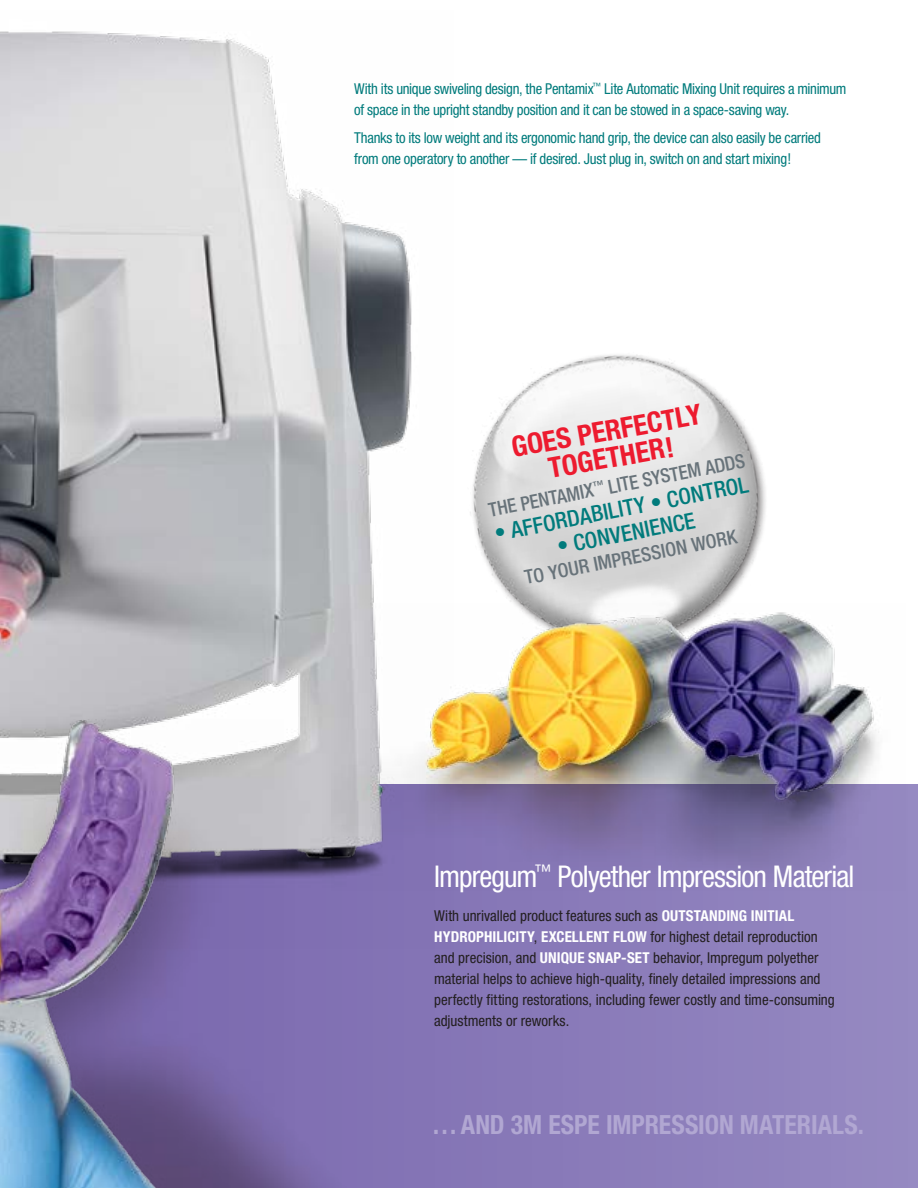
<style>
.page{position:relative;width:918px;height:1188px;background:#fff}
.page>*{position:absolute;margin:0;border:0;box-sizing:border-box;transform-origin:0 0}
.t1{font:condensed 30px "Helvetica Neue";letter-spacing:-.03em;color:#fff}
.t2{font:700 condensed 28.35px "Helvetica Neue";color:#ed1b2f}
.t3{font:700 condensed 26.55px "Helvetica Neue";color:#b1a7d2}
.t4{font:500 condensed 22.5px "Helvetica Neue";color:#017b7c}
.t5{font:500 condensed 19.5px "Helvetica Neue";color:#68737a}
.t6{font:condensed 15px/21px "Helvetica Neue";color:#231f20}
.t7{font:condensed 15px/21px "Helvetica Neue";letter-spacing:-.02em;color:#017b7c}
.s1{font-weight:700;color:#fff}
</style>
<div class="page">
<img style="left:470px;top:354px;width:296px;height:249px">
<div style="left:0;top:784px;width:918px;height:404px;background:#8f82bd"></div>
<img style="left:0;top:31px;width:412px;height:538px">
<img style="left:0;top:569px;width:542px;height:619px">
<img style="left:0;top:719px;width:283px;height:469px">
<img style="left:332px;top:603px;width:547px;height:288px">
<svg style="left:727px;top:529px;width:12px;height:16px"></svg>
<svg style="left:685px;top:404px;width:18px;height:22px"></svg>
<svg style="left:666px;top:437px;width:7px;height:20px"></svg>
<p class="t7" style="left:354px;top:78px;width:494px">With its unique swiveling design, the Pentamix<sup>™</sup> Lite Automatic Mixing Unit requires a minimum of space in the upright standby position and it can be stowed in a space-saving way.</p>
<p class="t7" style="left:354px;top:127px;width:468px">Thanks to its low weight and its ergonomic hand grip, the device can also easily be carried from one operatory to another — if desired. Just plug in, switch on and start mixing!</p>
<h2 class="t2" style="left:509px;top:430px;width:82px;rotate:-10deg">GOES PERFECTL</h2>
<h2 class="t2" style="left:546px;top:451px;width:61px;rotate:-10deg">T OGETHER</h2>
<h3 class="t5" style="left:487px;top:499px;width:262px;rotate:-11deg">The Pentami x<sup>™</sup> Lit e Syst em ADDS</h3>
<h3 class="t4" style="left:492px;top:520px;width:260px;rotate:-11deg">• AFFORDABILITY • CONTROL</h3>
<h3 class="t4" style="left:555px;top:533px;width:142px;rotate:-11deg">• CONVEN IEN CE</h3>
<h3 class="t5" style="left:523px;top:566px;width:86px;rotate:-11deg">to your impr</h3>
<h3 class="t5" style="left:630px;top:545px;width:20px;rotate:-11deg">essio</h3>
<h3 class="t5" style="left:674px;top:537px;width:27px;rotate:-11deg">n wor</h3>
<h1 class="t1" style="left:434px;top:859px;width:422px">Impregum<sup>™</sup> Polyether Impression Material</h1>
<p class="t6" style="left:434px;top:905px;width:402px">With unrivalled product features such as <span class="s1">OUTSTANDING INITIAL HYDROPHILICITY</span>, <span class="s1">EXCELLENT FLOW</span> for highest detail reproduction and precision, and <span class="s1">UNIQUE SNAP-SET</span> behavior, Impregum polyether material helps to achieve high-quality, finely detailed impressions and perfectly fitting restorations, including fewer costly and time-consuming adjustments or reworks.</p>
<h3 class="t3" style="left:432px;top:1108px;width:39px">… AND</h3>
<h3 class="t3" style="left:511px;top:1108px;width:109px">3M ESPE IMPRESSI</h3>
<h3 class="t3" style="left:705px;top:1108px;width:50px">ON MATERIALS</h3>
<h3 class="t3" style="left:858px;top:1108px;width:8px">.</h3>
</div>
